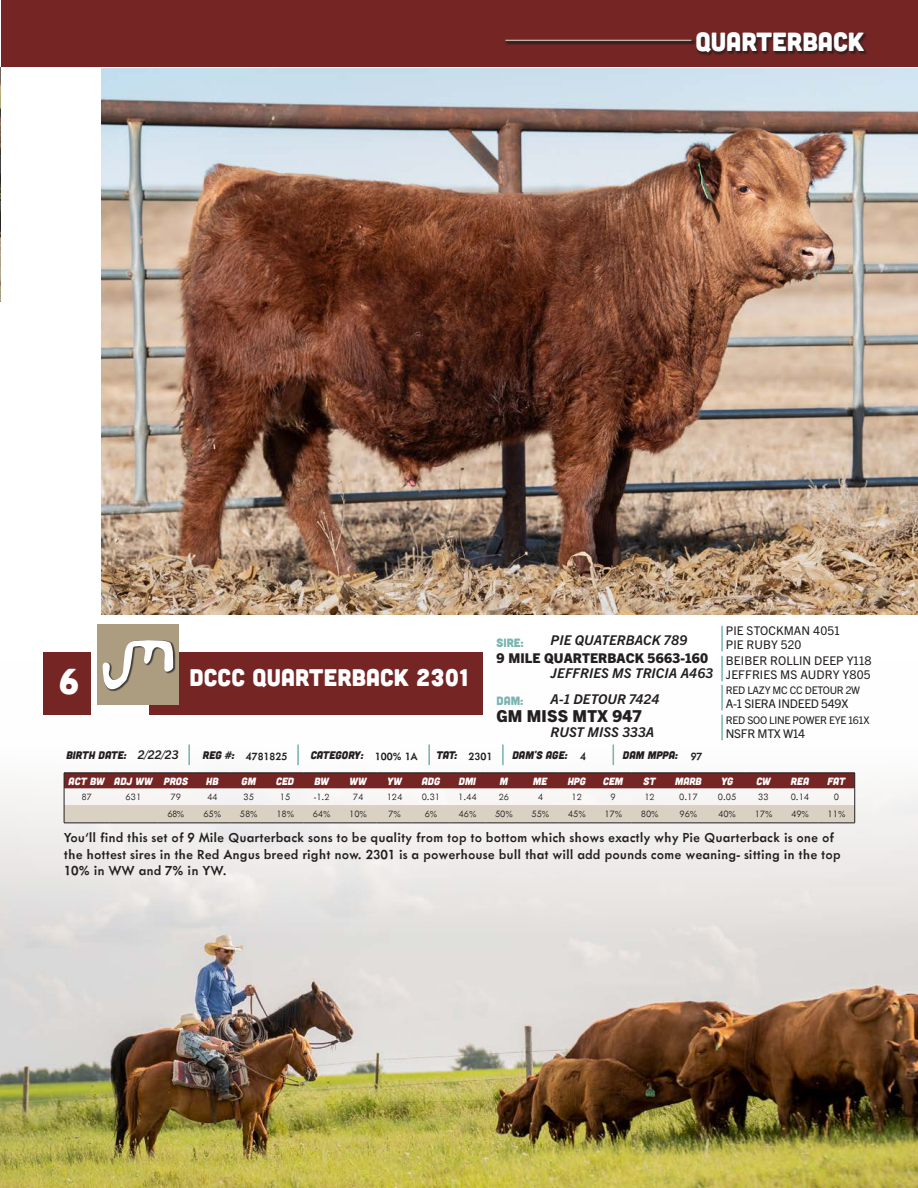
<style>
.page{position:relative;width:918px;height:1188px;background:#fff}
.page>*{position:absolute;margin:0;border:0;box-sizing:border-box;transform-origin:0 0}
.t1{font:36px "Cubano";color:#fff}
.t2{font:26.25px "Cubano";color:#fff}
.Name{font:24px "Cubano";letter-spacing:.01em;color:#fff}
._2nd_Gen{font:800 16.5px "Trade Gothic Next LT Pro";letter-spacing:.01em;color:#231f20}
.body{font:500 15px/16.5px "Metallophile Sp 8";color:#231f20}
._3rd_Gen{font:italic 700 13.5px "Trade Gothic Next LT Pro";letter-spacing:.01em;color:#231f20}
._2nd_Gen-2{font:800 13.5px "Trade Gothic Next LT Pro";letter-spacing:.01em;color:#231f20}
.GGparents{font:12px "Trade Gothic Next LT Pro";letter-spacing:.01em;color:#231f20}
.GGparents-2{font:12px "Trade Gothic Next LT Pro";letter-spacing:-.02em;color:#231f20}
.t3{font:500 12px "Metallophile Sp 8";color:#231f20}
.t4{font:12px "Cubano";color:#7ab5b2}
._3rd_Gen-2{font:italic 700 12px "Trade Gothic Next LT Pro";color:#231f20}
.t5{font:italic 10.95px "Cubano";color:#231f20}
.t6{font:300 10.5px "Metallophile Sp 8";color:#231f20}
.t7{font:italic 10.5px "Cubano";color:#fff}
.GGparents-3{font:10.5px "Trade Gothic Next LT Pro";letter-spacing:-.02em;color:#231f20}
.s1{font-size:9.9px}
</style>
<div class="page">
<img style="left:0;top:681px;width:918px;height:507px">
<img style="left:0;top:68px;width:1px;height:234px">
<div style="left:1px;top:0;width:917px;height:67px;background:#752523"></div>
<div style="left:697px;top:32px;width:171px;height:24px;background:#231f20;opacity:.75"></div>
<div style="left:505px;top:39px;width:191px;height:6px;background:#412121"></div>
<hr style="left:505px;top:40px;width:186px;height:1px;background:#c8c0b4">
<img style="left:101px;top:68px;width:817px;height:546px">
<hr style="left:721px;top:626px;width:2px;height:25px;background:#7ab5b2">
<hr style="left:721px;top:656px;width:2px;height:25px;background:#7ab5b2">
<hr style="left:721px;top:685px;width:2px;height:25px;background:#7ab5b2">
<hr style="left:721px;top:715px;width:2px;height:25px;background:#7ab5b2">
<div style="left:43px;top:652px;width:48px;height:62px;background:#752523"></div>
<div style="left:149px;top:652px;width:334px;height:62px;background:#752523"></div>
<div style="left:97px;top:624px;width:81px;height:81px;background:#ac9c80"></div>
<div style="left:102px;top:640px;width:74px;height:52px;background:#231f20;opacity:.75"></div>
<svg style="left:102px;top:640px;width:71px;height:49px"></svg>
<svg style="left:64px;top:773px;width:791px;height:50px"></svg>
<hr style="left:64px;top:823px;width:45px;height:1px;background:#231f20">
<hr style="left:109px;top:823px;width:49px;height:1px;background:#231f20">
<hr style="left:158px;top:823px;width:36px;height:1px;background:#231f20">
<hr style="left:194px;top:823px;width:37px;height:1px;background:#231f20">
<hr style="left:231px;top:823px;width:36px;height:1px;background:#231f20">
<hr style="left:267px;top:823px;width:36px;height:1px;background:#231f20">
<hr style="left:303px;top:823px;width:37px;height:1px;background:#231f20">
<hr style="left:340px;top:823px;width:36px;height:1px;background:#231f20">
<hr style="left:376px;top:823px;width:37px;height:1px;background:#231f20">
<hr style="left:413px;top:823px;width:36px;height:1px;background:#231f20">
<hr style="left:449px;top:823px;width:37px;height:1px;background:#231f20">
<hr style="left:486px;top:823px;width:36px;height:1px;background:#231f20">
<hr style="left:522px;top:823px;width:37px;height:1px;background:#231f20">
<hr style="left:559px;top:823px;width:36px;height:1px;background:#231f20">
<hr style="left:595px;top:823px;width:37px;height:1px;background:#231f20">
<hr style="left:632px;top:823px;width:36px;height:1px;background:#231f20">
<hr style="left:668px;top:823px;width:41px;height:1px;background:#231f20">
<hr style="left:709px;top:823px;width:36px;height:1px;background:#231f20">
<hr style="left:745px;top:823px;width:37px;height:1px;background:#231f20">
<hr style="left:782px;top:823px;width:36px;height:1px;background:#231f20">
<hr style="left:818px;top:823px;width:37px;height:1px;background:#231f20">
<hr style="left:297px;top:745px;width:2px;height:20px;background:#7ab5b2">
<hr style="left:188px;top:745px;width:2px;height:20px;background:#7ab5b2">
<hr style="left:428px;top:745px;width:2px;height:20px;background:#7ab5b2">
<hr style="left:502px;top:745px;width:2px;height:20px;background:#7ab5b2">
<svg style="left:613px;top:745px;width:1px;height:20px"></svg>
<p class="t2" style="left:695px;top:25px;width:170px">QUARTERBACK</p>
<p class="t1" style="left:59px;top:658px;width:21px">6</p>
<p class="Name" style="left:190px;top:663px;width:281px">DCCC QUARTERBACK 2301</p>
<p class="_3rd_Gen" style="left:551px;top:630px;width:138px">PIE QUATERBACK 789</p>
<p class="_2nd_Gen-2" style="left:497px;top:648px;width:213px">9 MILE QUARTERBACK 5663-160</p>
<p class="_3rd_Gen" style="left:551px;top:663px;width:164px">JEFFRIES MS TRICIA A463</p>
<p class="_3rd_Gen" style="left:551px;top:689px;width:110px">A-1 DETOUR 7424</p>
<p class="_2nd_Gen" style="left:497px;top:704px;width:147px">GM MISS MTX 947</p>
<p class="_3rd_Gen" style="left:551px;top:722px;width:105px">RUST MISS 333A</p>
<p class="t4" style="left:497px;top:636px;width:29px">Sire:</p>
<p class="t4" style="left:497px;top:693px;width:28px">DAM:</p>
<p class="GGparents" style="left:726px;top:622px;width:115px">PIE STOCKMAN 4051</p>
<p class="GGparents" style="left:726px;top:636px;width:77px">PIE RUBY 520</p>
<p class="GGparents" style="left:726px;top:652px;width:147px">BEIBER ROLLIN DEEP Y118</p>
<p class="GGparents" style="left:726px;top:666px;width:146px">JEFFRIES MS AUDRY Y805</p>
<p class="GGparents-3" style="left:726px;top:683px;width:136px">RED LAZY MC CC DETOUR 2W</p>
<p class="GGparents-2" style="left:726px;top:695px;width:124px">A-1 SIERA INDEED 549X</p>
<p class="GGparents-3" style="left:726px;top:713px;width:145px">RED SOO LINE POWER EYE 161X</p>
<p class="GGparents-2" style="left:726px;top:725px;width:81px">NSFR MTX W14</p>
<p class="t5" style="left:67px;top:748px;width:62px">BIRTH DATE:</p>
<p class="_3rd_Gen-2" style="left:138px;top:747px;width:42px">2/22/23</p>
<p class="t5" style="left:203px;top:748px;width:33px">REG #:</p>
<p class="t3" style="left:246px;top:749px;width:43px">4781825</p>
<p class="t5" style="left:311px;top:748px;width:55px">CATEGORY:</p>
<p class="t3" style="left:375px;top:749px;width:45px">100% 1A</p>
<p class="t5" style="left:436px;top:748px;width:23px">TAT:</p>
<p class="t3" style="left:469px;top:749px;width:25px">2301</p>
<p class="t5" style="left:512px;top:748px;width:57px">DAM'S AGE:</p>
<p class="t3" style="left:580px;top:749px;width:7px">4</p>
<p class="t5" style="left:623px;top:748px;width:57px">DAM MPPA:</p>
<p class="t3" style="left:691px;top:749px;width:13px">97</p>
<p class="t7" style="left:69px;top:774px;width:38px">ACT BW</p>
<p class="t7" style="left:114px;top:774px;width:40px">ADJ WW</p>
<p class="t7" style="left:164px;top:774px;width:26px">PROS</p>
<p class="t7" style="left:206px;top:774px;width:14px">HB</p>
<p class="t7" style="left:242px;top:774px;width:16px">GM</p>
<p class="t7" style="left:276px;top:774px;width:19px">CED</p>
<p class="t7" style="left:314px;top:774px;width:16px">BW</p>
<p class="t7" style="left:350px;top:774px;width:19px">WW</p>
<p class="t7" style="left:387px;top:774px;width:16px">YW</p>
<p class="t7" style="left:422px;top:774px;width:20px">ADG</p>
<p class="t7" style="left:459px;top:774px;width:19px">DMI</p>
<p class="t7" style="left:500px;top:774px;width:10px">M</p>
<p class="t7" style="left:533px;top:774px;width:16px">ME</p>
<p class="t7" style="left:568px;top:774px;width:20px">HPG</p>
<p class="t7" style="left:603px;top:774px;width:22px">CEM</p>
<p class="t7" style="left:644px;top:774px;width:14px">ST</p>
<p class="t7" style="left:675px;top:774px;width:28px">MARB</p>
<p class="t7" style="left:721px;top:774px;width:14px">YG</p>
<p class="t7" style="left:756px;top:774px;width:16px">CW</p>
<p class="t7" style="left:791px;top:774px;width:20px">REA</p>
<p class="t7" style="left:828px;top:774px;width:19px">FAT</p>
<p class="t6" style="left:81px;top:790px;width:12px">87</p>
<p class="t6" style="left:126px;top:790px;width:17px">631</p>
<p class="t6" style="left:171px;top:790px;width:12px">79</p>
<p class="t6" style="left:207px;top:790px;width:12px">44</p>
<p class="t6" style="left:244px;top:790px;width:12px">35</p>
<p class="t6" style="left:280px;top:790px;width:12px">15</p>
<p class="t6" style="left:314px;top:790px;width:17px">-1.2</p>
<p class="t6" style="left:353px;top:790px;width:12px">74</p>
<p class="t6" style="left:387px;top:790px;width:17px">124</p>
<p class="t6" style="left:422px;top:790px;width:20px">0.31</p>
<p class="t6" style="left:458px;top:790px;width:20px">1.44</p>
<p class="t6" style="left:499px;top:790px;width:12px">26</p>
<p class="t6" style="left:538px;top:790px;width:7px">4</p>
<p class="t6" style="left:572px;top:790px;width:12px">12</p>
<p class="t6" style="left:611px;top:790px;width:7px">9</p>
<p class="t6" style="left:644px;top:790px;width:12px">12</p>
<p class="t6" style="left:679px;top:790px;width:20px">0.17</p>
<p class="t6" style="left:718px;top:790px;width:20px">0.05</p>
<p class="t6" style="left:758px;top:790px;width:12px">33</p>
<p class="t6" style="left:791px;top:790px;width:20px">0.14</p>
<p class="t6" style="left:834px;top:790px;width:7px">0</p>
<p class="t6" style="left:168px;top:807px;width:18px">68<span class="s1">%</span></p>
<p class="t6" style="left:203px;top:807px;width:19px">65<span class="s1">%</span></p>
<p class="t6" style="left:240px;top:807px;width:19px">58<span class="s1">%</span></p>
<p class="t6" style="left:276px;top:807px;width:19px">18<span class="s1">%</span></p>
<p class="t6" style="left:313px;top:807px;width:19px">64<span class="s1">%</span></p>
<p class="t6" style="left:349px;top:807px;width:19px">10<span class="s1">%</span></p>
<p class="t6" style="left:388px;top:807px;width:14px">7<span class="s1">%</span></p>
<p class="t6" style="left:425px;top:807px;width:14px">6<span class="s1">%</span></p>
<p class="t6" style="left:459px;top:807px;width:19px">46<span class="s1">%</span></p>
<p class="t6" style="left:495px;top:807px;width:19px">50<span class="s1">%</span></p>
<p class="t6" style="left:531px;top:807px;width:19px">55<span class="s1">%</span></p>
<p class="t6" style="left:568px;top:807px;width:19px">45<span class="s1">%</span></p>
<p class="t6" style="left:604px;top:807px;width:19px">17<span class="s1">%</span></p>
<p class="t6" style="left:641px;top:807px;width:19px">80<span class="s1">%</span></p>
<p class="t6" style="left:680px;top:807px;width:19px">96<span class="s1">%</span></p>
<p class="t6" style="left:718px;top:807px;width:19px">40<span class="s1">%</span></p>
<p class="t6" style="left:755px;top:807px;width:19px">17<span class="s1">%</span></p>
<p class="t6" style="left:791px;top:807px;width:19px">49<span class="s1">%</span></p>
<p class="t6" style="left:828px;top:807px;width:19px">11<span class="s1">%</span></p>
<p class="body" style="left:64px;top:829px;width:779px">You‘ll find this set of 9 Mile Quarterback sons to be quality from top to bottom which shows exactly why Pie Quarterback is one of the hottest sires in the Red Angus breed right now. 2301 is a powerhouse bull that will add pounds come weaning- sitting in the top<br>10% in WW and 7% in YW.</p>
</div>
